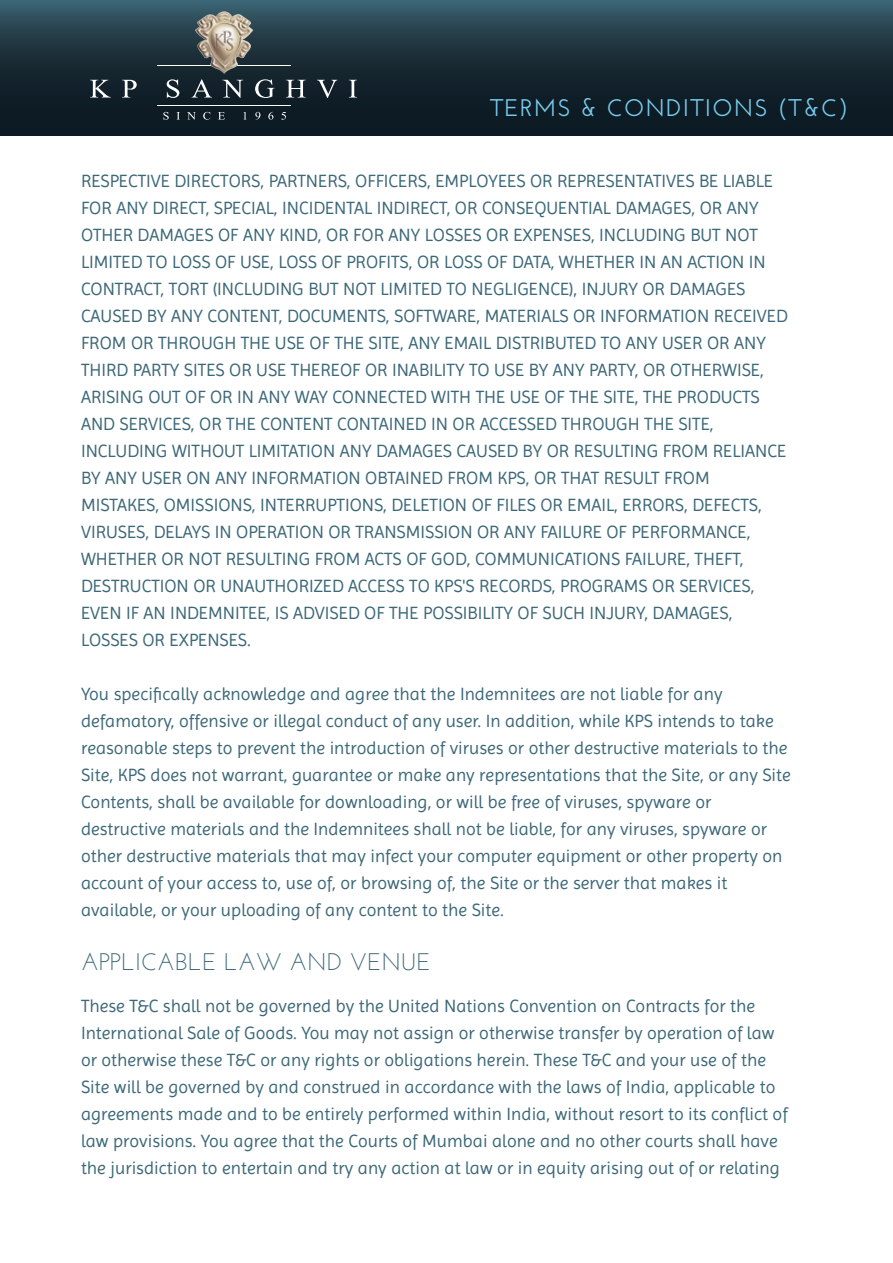
<style>
.page{position:relative;width:893px;height:1263px;background:#fff}
.page>*{position:absolute;margin:0;border:0;box-sizing:border-box;transform-origin:0 0}
.t1{font:24px "Josefin Sans";color:#3c6878}
.t2{font:600 24px "Josefin Sans";letter-spacing:.05em;color:#7ce}
.t3{font:18px/27px "Imprima";color:#3c6878}
</style>
<div class="page">
<svg style="left:0;top:0;width:893px;height:136px;background:#1c303a"></svg>
<hr style="left:158px;top:66px;width:133px;height:1px;background:#fff">
<hr style="left:158px;top:105px;width:133px;height:1px;background:#fff">
<img style="left:195px;top:11px;width:58px;height:63px">
<svg style="left:167px;top:79px;width:12px;height:19px"></svg>
<svg style="left:192px;top:79px;width:20px;height:19px"></svg>
<svg style="left:222px;top:80px;width:21px;height:18px"></svg>
<svg style="left:255px;top:79px;width:20px;height:19px"></svg>
<svg style="left:286px;top:80px;width:20px;height:18px"></svg>
<svg style="left:317px;top:80px;width:20px;height:18px"></svg>
<svg style="left:349px;top:80px;width:8px;height:18px"></svg>
<svg style="left:163px;top:112px;width:6px;height:8px"></svg>
<svg style="left:176px;top:112px;width:4px;height:8px"></svg>
<svg style="left:187px;top:112px;width:9px;height:8px"></svg>
<svg style="left:203px;top:112px;width:7px;height:8px"></svg>
<svg style="left:218px;top:112px;width:7px;height:8px"></svg>
<svg style="left:243px;top:112px;width:4px;height:8px"></svg>
<svg style="left:255px;top:112px;width:5px;height:8px"></svg>
<svg style="left:268px;top:112px;width:5px;height:8px"></svg>
<svg style="left:281px;top:112px;width:5px;height:8px"></svg>
<svg style="left:90px;top:80px;width:21px;height:18px"></svg>
<svg style="left:122px;top:80px;width:15px;height:18px"></svg>
<h1 class="t2" style="left:490px;top:94px;width:359px">TERMS &amp; CONDITIONS (T&amp;C)</h1>
<p class="t3" style="left:81px;top:167px;width:708px">RESPECTIVE DIRECTORS, PARTNERS, OFFICERS, EMPLOYEES OR REPRESENTATIVES BE LIABLE FOR ANY DIRECT, SPECIAL, INCIDENTAL INDIRECT, OR CONSEQUENTIAL DAMAGES, OR ANY OTHER DAMAGES OF ANY KIND, OR FOR ANY LOSSES OR EXPENSES, INCLUDING BUT NOT LIMITED TO LOSS OF USE, LOSS OF PROFITS, OR LOSS OF DATA, WHETHER IN AN ACTION IN CONTRACT, TORT (INCLUDING BUT NOT LIMITED TO NEGLIGENCE), INJURY OR DAMAGES CAUSED BY ANY CONTENT, DOCUMENTS, SOFTWARE, MATERIALS OR INFORMATION RECEIVED FROM OR THROUGH THE USE OF THE SITE, ANY EMAIL DISTRIBUTED TO ANY USER OR ANY THIRD PARTY SITES OR USE THEREOF OR INABILITY TO USE BY ANY PARTY, OR OTHERWISE, ARISING OUT OF OR IN ANY WAY CONNECTED WITH THE USE OF THE SITE, THE PRODUCTS AND SERVICES, OR THE CONTENT CONTAINED IN OR ACCESSED THROUGH THE SITE, INCLUDING WITHOUT LIMITATION ANY DAMAGES CAUSED BY OR RESULTING FROM RELIANCE BY ANY USER ON ANY INFORMATION OBTAINED FROM KPS, OR THAT RESULT FROM MISTAKES, OMISSIONS, INTERRUPTIONS, DELETION OF FILES OR EMAIL, ERRORS, DEFECTS, VIRUSES, DELAYS IN OPERATION OR TRANSMISSION OR ANY FAILURE OF PERFORMANCE, WHETHER OR NOT RESULTING FROM ACTS OF GOD, COMMUNICATIONS FAILURE, THEFT, DESTRUCTION OR UNAUTHORIZED ACCESS TO KPS'S RECORDS, PROGRAMS OR SERVICES, EVEN IF AN INDEMNITEE, IS ADVISED OF THE POSSIBILITY OF SUCH INJURY, DAMAGES, LOSSES OR EXPENSES.</p>
<p class="t3" style="left:81px;top:680px;width:711px">You specifically acknowledge and agree that the Indemnitees are not liable for any defamatory, offensive or illegal conduct of any user. In addition, while KPS intends to take reasonable steps to prevent the introduction of viruses or other destructive materials to the Site, KPS does not warrant, guarantee or make any representations that the Site, or any Site Contents, shall be available for downloading, or will be free of viruses, spyware or destructive materials and the Indemnitees shall not be liable, for any viruses, spyware or other destructive materials that may infect your computer equipment or other property on account of your access to, use of, or browsing of, the Site or the server that makes it available, or your uploading of any content to the Site.</p>
<h1 class="t1" style="left:81px;top:947px;width:351px">APPLICABLE LAW AND VENUE</h1>
<p class="t3" style="left:81px;top:992px;width:708px">These T&amp;C shall not be governed by the United Nations Convention on Contracts for the International Sale of Goods. You may not assign or otherwise transfer by operation of law or otherwise these T&amp;C or any rights or obligations herein. These T&amp;C and your use of the Site will be governed by and construed in accordance with the laws of India, applicable to agreements made and to be entirely performed within India, without resort to its conflict of law provisions. You agree that the Courts of Mumbai alone and no other courts shall have the jurisdiction to entertain and try any action at law or in equity arising out of or relating</p>
</div>
